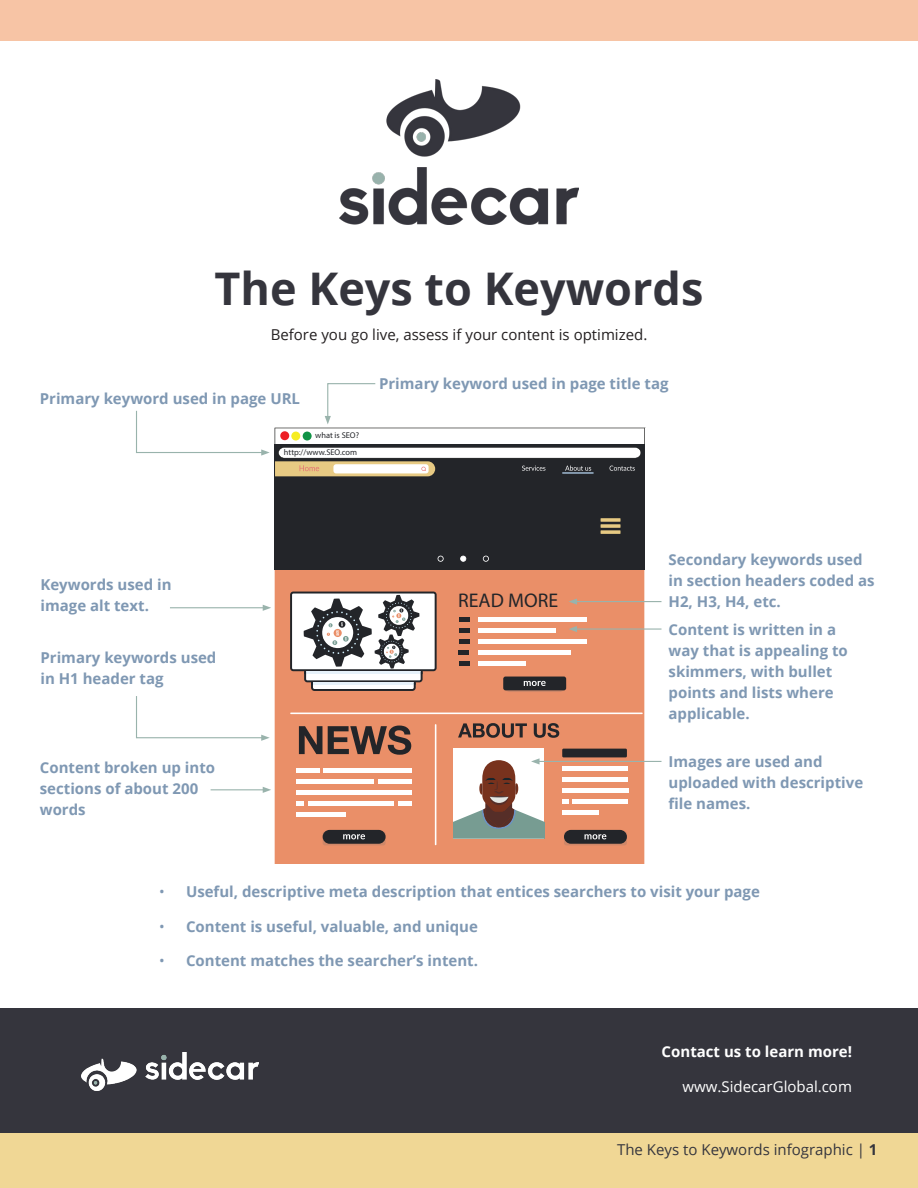
<style>
.page{position:relative;width:918px;height:1188px;background:#fff}
.page>*{position:absolute;margin:0;border:0;box-sizing:border-box;transform-origin:0 0}
.Headline{font:700 45px "Open Sans";color:#35353d}
.t1{font:19.8px "Myriad Pro";color:#232529}
.body{font:700 15px/21px "Open Sans";color:#7f98b3}
.body-2{font:15px "Open Sans";color:#231f20}
.t2{font:15px "Open Sans";color:#35353d}
.t3{font:700 15px "Open Sans";color:#fff}
.t4{font:15px "Open Sans";color:#fff}
.t5{font:8.4px/17px "Myriad Pro";color:#232529;text-align:right}
.s1{font-weight:400}
.s2{font-weight:700}
</style>
<div class="page">
<div style="left:0;top:1132px;width:918px;height:56px;background:#f0d795"></div>
<div style="left:0;top:0;width:918px;height:40px;background:#f7c4a5"></div>
<img style="left:339px;top:80px;width:240px;height:144px">
<div style="left:0;top:1008px;width:918px;height:124px;background:#35353d"></div>
<img style="left:82px;top:1052px;width:176px;height:38px">
<div style="left:275px;top:570px;width:369px;height:294px;background:#ea8f68"></div>
<div style="left:275px;top:444px;width:370px;height:126px;background:#232529"></div>
<svg style="left:601px;top:518px;width:20px;height:4px"></svg>
<svg style="left:601px;top:524px;width:20px;height:4px"></svg>
<svg style="left:601px;top:530px;width:20px;height:4px"></svg>
<div style="left:503px;top:678px;width:63px;height:14px;background:#8d6150;border-radius:7px"></div>
<div style="left:503px;top:677px;width:63px;height:13px;background:#232529;border-radius:2px"></div>
<svg style="left:524px;top:681px;width:22px;height:5px"></svg>
<div style="left:459px;top:617px;width:10px;height:5px;background:#232529"></div>
<div style="left:478px;top:617px;width:108px;height:5px;background:#fff"></div>
<div style="left:459px;top:628px;width:10px;height:5px;background:#232529"></div>
<div style="left:478px;top:628px;width:77px;height:5px;background:#fff"></div>
<div style="left:459px;top:639px;width:10px;height:5px;background:#232529"></div>
<div style="left:478px;top:639px;width:108px;height:5px;background:#fff"></div>
<div style="left:459px;top:650px;width:10px;height:5px;background:#232529"></div>
<div style="left:478px;top:650px;width:93px;height:5px;background:#fff"></div>
<div style="left:459px;top:661px;width:10px;height:5px;background:#232529"></div>
<div style="left:478px;top:661px;width:48px;height:5px;background:#fff"></div>
<svg style="left:323px;top:832px;width:63px;height:13px"></svg>
<div style="left:323px;top:830px;width:63px;height:14px;background:#232529;border-radius:7px"></div>
<svg style="left:343px;top:834px;width:22px;height:5px"></svg>
<svg style="left:564px;top:832px;width:63px;height:13px"></svg>
<div style="left:564px;top:830px;width:63px;height:14px;background:#232529;border-radius:7px"></div>
<svg style="left:585px;top:834px;width:21px;height:5px"></svg>
<div style="left:296px;top:768px;width:23px;height:5px;background:#fff"></div>
<div style="left:324px;top:768px;width:88px;height:5px;background:#fff"></div>
<div style="left:296px;top:779px;width:78px;height:5px;background:#fff"></div>
<div style="left:378px;top:779px;width:34px;height:5px;background:#fff"></div>
<div style="left:296px;top:790px;width:116px;height:5px;background:#fff"></div>
<div style="left:296px;top:801px;width:8px;height:5px;background:#fff"></div>
<div style="left:308px;top:801px;width:86px;height:5px;background:#fff"></div>
<div style="left:398px;top:801px;width:14px;height:5px;background:#fff"></div>
<hr style="left:296px;top:813px;width:50px;height:4px;background:#fff">
<div style="left:562px;top:766px;width:66px;height:5px;background:#fff"></div>
<div style="left:562px;top:777px;width:66px;height:5px;background:#fff"></div>
<div style="left:562px;top:788px;width:66px;height:5px;background:#fff"></div>
<svg style="left:562px;top:799px;width:7px;height:5px"></svg>
<div style="left:573px;top:799px;width:55px;height:5px;background:#fff"></div>
<div style="left:562px;top:810px;width:37px;height:5px;background:#fff"></div>
<svg style="left:299px;top:726px;width:23px;height:28px"></svg>
<svg style="left:328px;top:726px;width:83px;height:29px;background:#7d5545"></svg>
<svg style="left:458px;top:723px;width:69px;height:15px"></svg>
<svg style="left:534px;top:723px;width:25px;height:15px"></svg>
<hr style="left:435px;top:724px;width:1px;height:121px;background:#fff">
<hr style="left:290px;top:713px;width:353px;height:1px;background:#fff">
<div style="left:562px;top:749px;width:65px;height:8px;background:#232529"></div>
<svg style="left:438px;top:556px;width:6px;height:6px"></svg>
<svg style="left:460px;top:556px;width:6px;height:6px"></svg>
<svg style="left:483px;top:556px;width:6px;height:6px"></svg>
<div style="left:454px;top:748px;width:90px;height:91px;background:#fff"></div>
<svg style="left:290px;top:592px;width:147px;height:99px"></svg>
<hr style="left:575px;top:601px;width:87px;height:1px;background:#99b3ac">
<svg style="left:569px;top:599px;width:8px;height:6px"></svg>
<hr style="left:575px;top:628px;width:87px;height:2px;background:#99b3ac">
<svg style="left:569px;top:626px;width:8px;height:6px"></svg>
<hr style="left:537px;top:761px;width:125px;height:1px;background:#99b3ac">
<svg style="left:454px;top:758px;width:90px;height:81px"></svg>
<hr style="left:211px;top:789px;width:54px;height:1px;background:#99b3ac">
<svg style="left:263px;top:787px;width:8px;height:6px"></svg>
<hr style="left:170px;top:607px;width:95px;height:1px;background:#99b3ac">
<svg style="left:263px;top:605px;width:8px;height:6px"></svg>
<svg style="left:136px;top:383px;width:509px;height:93px"></svg>
<svg style="left:136px;top:696px;width:134px;height:45px"></svg>
<p class="Headline" style="left:215px;top:257px;width:490px">The Keys to Keywords</p>
<p class="body-2" style="left:271px;top:324px;width:378px">Before you go live, assess if your content is optimized.</p>
<p class="body" style="left:40px;top:387px;width:262px">Primary keyword used in page URL</p>
<p class="t5" style="left:284px;top:427px;width:77px">what is SEO? http://www.SEO.com</p>
<p class="body" style="left:379px;top:373px;width:291px">Primary keyword used in page title tag</p>
<p class="body" style="left:40px;top:574px;width:133px">Keywords used in image alt text.</p>
<p class="body" style="left:40px;top:647px;width:177px">Primary keywords used in H1 header tag</p>
<p class="body" style="left:40px;top:757px;width:177px">Content broken up into sections of about 200 words</p>
<p class="t1" style="left:458px;top:588px;width:101px">READ MORE</p>
<p class="body" style="left:669px;top:549px;width:208px">Secondary keywords used in section headers coded as<br>H2, H3, H4, etc.</p>
<p class="body" style="left:669px;top:619px;width:181px">Content is written in a way that is appealing to skimmers, with bullet points and lists where applicable.</p>
<p class="body" style="left:669px;top:750px;width:196px">Images are used and uploaded with descriptive file names.</p>
<p class="body" style="left:159px;top:881px;width:602px"><span class="s1">•</span> Useful, descriptive meta description that entices searchers to visit your page</p>
<p class="body" style="left:159px;top:916px;width:321px"><span class="s1">•</span> Content is useful, valuable, and unique</p>
<p class="body" style="left:159px;top:950px;width:321px"><span class="s1">•</span> Content matches the searcher’s intent.</p>
<p class="t3" style="left:662px;top:1041px;width:192px">Contact us to learn more!</p>
<p class="t4" style="left:683px;top:1076px;width:171px">www.SidecarGlobal.com</p>
<p class="t2" style="left:617px;top:1139px;width:262px">The Keys to Keywords infographic | <span class="s2">1</span></p>
</div>
